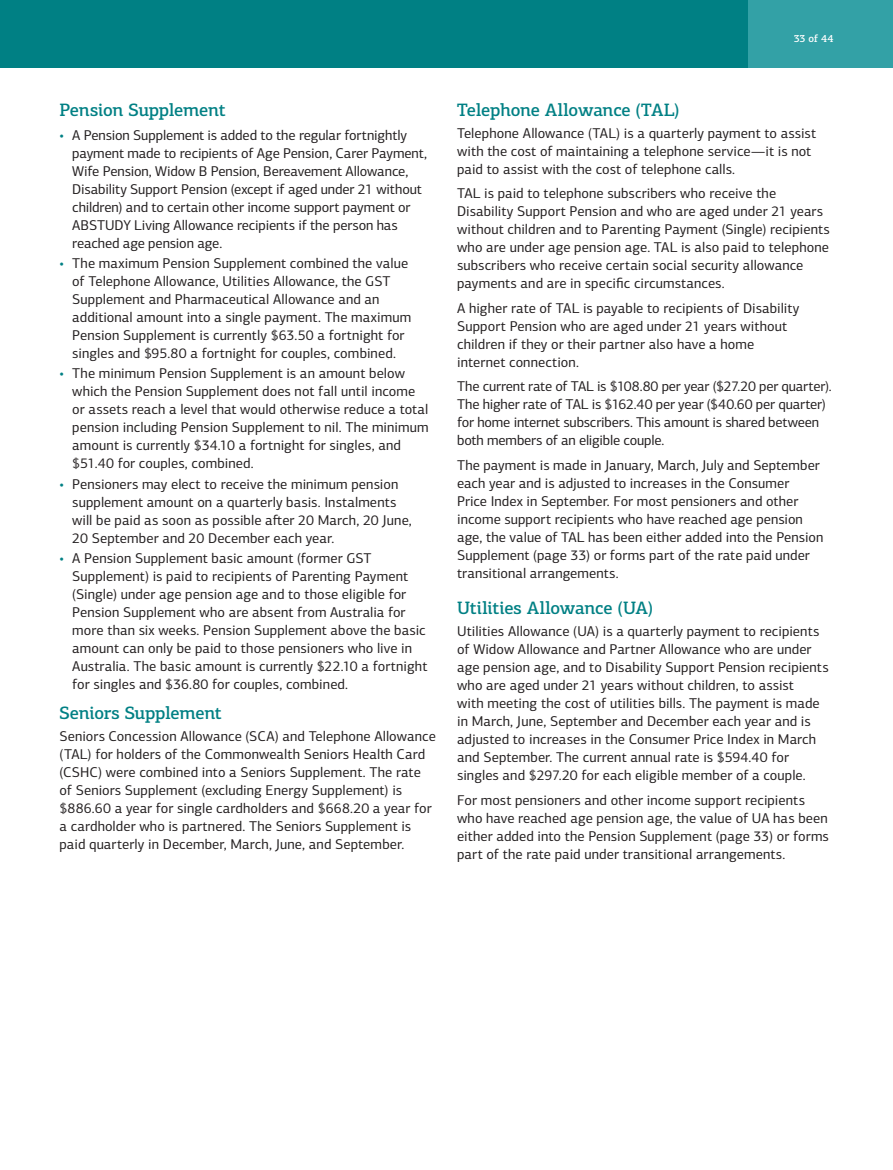
<style>
.page{position:relative;width:893px;height:1170px;background:#fff}
.page>*{position:absolute;margin:0;border:0;box-sizing:border-box;transform-origin:0 0}
.t1{font:500 18px "PF Centro Slab Pro";letter-spacing:-.015em;color:#008084}
.t2{font:14.25px/18px "PF Centro Sans Pro";letter-spacing:.005em;color:#231f20}
.t3{font:14.25px/18px "PF Centro Sans Pro";letter-spacing:-.015em;color:#231f20}
.t4{font:500 10.5px "PF Centro Slab Pro";color:#fff}
.s1{color:#008084}
</style>
<div class="page">
<div style="left:0;top:0;width:893px;height:68px;background:#008084"></div>
<div style="left:748px;top:0;width:145px;height:68px;background:#33a1a6"></div>
<p class="t4" style="left:794px;top:32px;width:41px">33 of 44</p>
<p class="t1" style="left:60px;top:98px;width:168px">Pension Supplement</p>
<p class="t2" style="left:72px;top:126px;width:356px;text-indent:-13px"><span class="s1">•</span> A Pension Supplement is added to the regular fortnightly payment made to recipients of Age Pension, Carer Payment, Wife Pension, Widow B Pension, Bereavement Allowance, Disability Support Pension (except if aged under 21 without children) and to certain other income support payment or ABSTUDY Living Allowance recipients if the person has reached age pension age.</p>
<p class="t2" style="left:72px;top:254px;width:341px;text-indent:-13px"><span class="s1">•</span> The maximum Pension Supplement combined the value of Telephone Allowance, Utilities Allowance, the GST Supplement and Pharmaceutical Allowance and an additional amount into a single payment. The maximum Pension Supplement is currently $63.50 a fortnight for singles and $95.80 a fortnight for couples, combined.</p>
<p class="t2" style="left:72px;top:364px;width:358px;text-indent:-13px"><span class="s1">•</span> The minimum Pension Supplement is an amount below which the Pension Supplement does not fall until income or assets reach a level that would otherwise reduce a total pension including Pension Supplement to nil. The minimum amount is currently $34.10 a fortnight for singles, and $51.40 for couples, combined.</p>
<p class="t2" style="left:72px;top:474px;width:341px;text-indent:-13px"><span class="s1">•</span> Pensioners may elect to receive the minimum pension supplement amount on a quarterly basis. Instalments will be paid as soon as possible after 20 March, 20 June, 20 September and 20 December each year.</p>
<p class="t2" style="left:72px;top:549px;width:357px;text-indent:-13px"><span class="s1">•</span> A Pension Supplement basic amount (former GST Supplement) is paid to recipients of Parenting Payment (Single) under age pension age and to those eligible for Pension Supplement who are absent from Australia for more than six weeks. Pension Supplement above the basic amount can only be paid to those pensioners who live in Australia. The basic amount is currently $22.10 a fortnight for singles and $36.80 for couples, combined.</p>
<p class="t1" style="left:60px;top:701px;width:164px">Seniors Supplement</p>
<p class="t2" style="left:60px;top:727px;width:378px">Seniors Concession Allowance (SCA) and Telephone Allowance (TAL) for holders of the Commonwealth Seniors Health Card (CSHC) were combined into a Seniors Supplement. The rate of Seniors Supplement (excluding Energy Supplement) is $886.60 a year for single cardholders and $668.20 a year for a cardholder who is partnered. The Seniors Supplement is paid quarterly in December, March, June, and September.</p>
<p class="t1" style="left:457px;top:98px;width:224px">Telephone Allowance (TAL)</p>
<p class="t2" style="left:457px;top:124px;width:360px">Telephone Allowance (TAL) is a quarterly payment to assist with the cost of maintaining a telephone service—it is not paid to assist with the cost of telephone calls.</p>
<p class="t2" style="left:457px;top:184px;width:374px">TAL is paid to telephone subscribers who receive the Disability Support Pension and who are aged under 21 years without children and to Parenting Payment (Single) recipients who are under age pension age. TAL is also paid to telephone subscribers who receive certain social security allowance payments and are in specific circumstances.</p>
<p class="t2" style="left:457px;top:299px;width:344px">A higher rate of TAL is payable to recipients of Disability Support Pension who are aged under 21 years without children if they or their partner also have a home internet connection.</p>
<p class="t3" style="left:457px;top:377px;width:376px">The current rate of TAL is $108.80 per year ($27.20 per quarter).<br>The higher rate of TAL is $162.40 per year ($40.60 per quarter) for home internet subscribers. This amount is shared between both members of an eligible couple.</p>
<p class="t2" style="left:457px;top:455px;width:368px">The payment is made in January, March, July and September each year and is adjusted to increases in the Consumer<br>Price Index in September. For most pensioners and other income support recipients who have reached age pension age, the value of TAL has been either added into the Pension Supplement (page 33) or forms part of the rate paid under transitional arrangements.</p>
<p class="t1" style="left:457px;top:596px;width:198px">Utilities Allowance (UA)</p>
<p class="t2" style="left:457px;top:622px;width:373px">Utilities Allowance (UA) is a quarterly payment to recipients of Widow Allowance and Partner Allowance who are under age pension age, and to Disability Support Pension recipients who are aged under 21 years without children, to assist<br>with meeting the cost of utilities bills. The payment is made in March, June, September and December each year and is adjusted to increases in the Consumer Price Index in March and September. The current annual rate is $594.40 for singles and $297.20 for each eligible member of a couple.</p>
<p class="t2" style="left:457px;top:790px;width:373px">For most pensioners and other income support recipients who have reached age pension age, the value of UA has been either added into the Pension Supplement (page 33) or forms part of the rate paid under transitional arrangements.</p>
</div>
